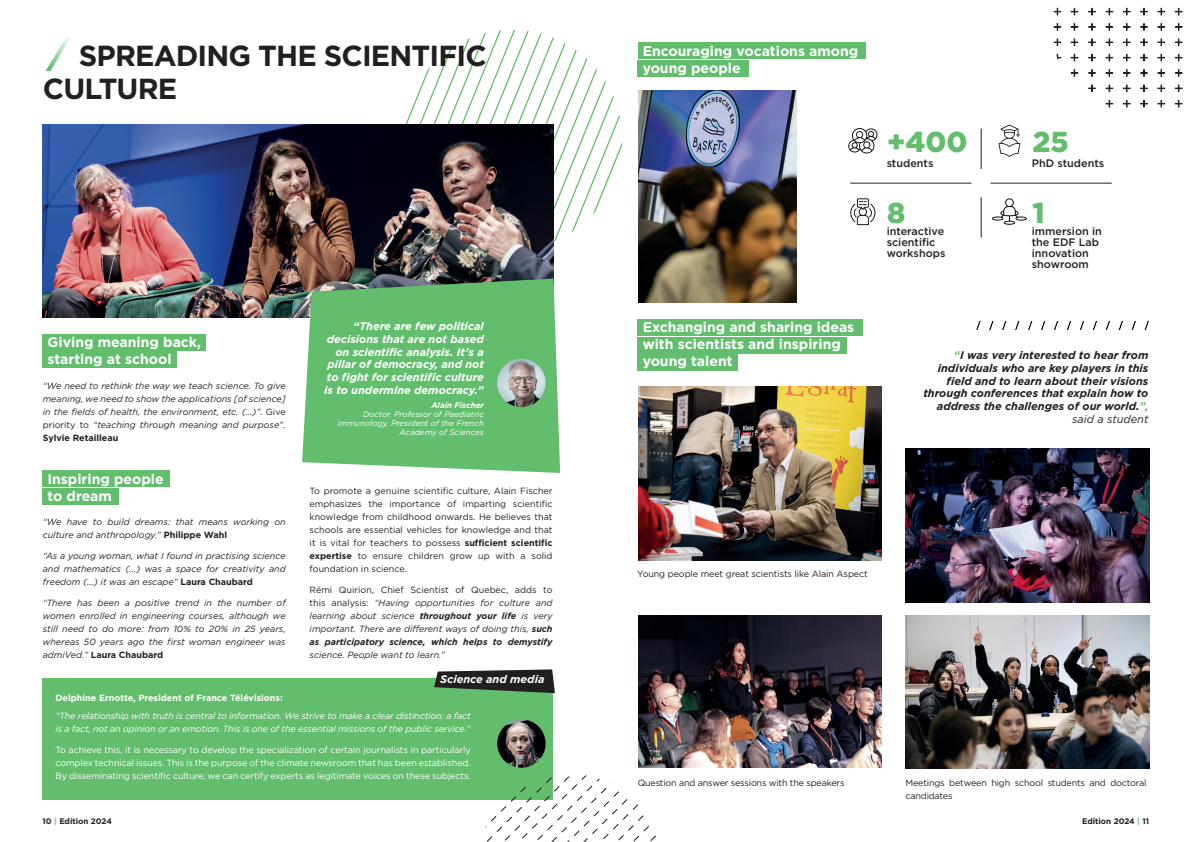
<style>
.page{position:relative;width:1191px;height:842px;background:#fff}
.page>*{position:absolute;margin:0;border:0;box-sizing:border-box;transform-origin:0 0}
.t1{font:700 29px/33px "Gotham";letter-spacing:-.03em;color:#231f20}
.t2{font:900 28.8px "Gotham";color:#62be6d}
.t3{font:700 14px/17px "Gotham";color:#fff}
.t4{font:italic 700 11px/12.6px "Gotham";color:#231f20;text-align:right}
.t5{font:italic 700 11px/12.6px "Gotham";color:#fff;text-align:right}
.t6{font:500 10.8px/10.8px "Gotham";color:#231f20}
.t7{font:italic 9px/13px "Gotham";color:#231f20;text-align:justify}
.t8{font:9px/13px "Gotham";letter-spacing:-.02em;color:#231f20;text-align:justify}
.t9{font:9px/13px "Gotham";letter-spacing:-.01em;color:#fff;text-align:justify}
.t10{font:italic 9px/13px "Gotham";letter-spacing:-.01em;color:#fff}
.t11{font:700 9px "Gotham";color:#fff}
.t12{font:italic 8px/9.2px "Gotham";color:#fff;text-align:right}
.t13{font:700 8px "Gotham";color:#231f20}
.t14{font:italic 700 8px "Gotham";color:#fff}
.s1{font-style:normal}
.s2{font-weight:700;font-style:normal}
.s3{font-weight:700}
.s4{color:#62be6d}
.s5{font-weight:400}
</style>
<div class="page">
<svg style="left:402px;top:30px;width:220px;height:220px"></svg>
<svg style="left:46px;top:37px;width:23px;height:34px"></svg>
<img style="left:43px;top:125px;width:510px;height:192px">
<img style="left:638px;top:90px;width:159px;height:213px">
<img style="left:638px;top:386px;width:244px;height:174px">
<img style="left:905px;top:449px;width:244px;height:153px">
<img style="left:905px;top:615px;width:244px;height:153px">
<img style="left:638px;top:615px;width:244px;height:153px">
<div style="left:43px;top:334px;width:163px;height:16px;background:#62be6d"></div>
<div style="left:43px;top:471px;width:127px;height:16px;background:#62be6d"></div>
<div style="left:43px;top:352px;width:134px;height:16px;background:#62be6d"></div>
<div style="left:43px;top:488px;width:76px;height:16px;background:#62be6d"></div>
<svg style="left:302px;top:279px;width:258px;height:194px;background:#6abd74"></svg>
<img style="left:497px;top:359px;width:48px;height:48px;border-radius:24px">
<div style="left:43px;top:677px;width:509px;height:122px;background:#62be6d"></div>
<img style="left:497px;top:719px;width:48px;height:49px;border-radius:24px">
<svg style="left:434px;top:669px;width:121px;height:24px"></svg>
<svg style="left:479px;top:774px;width:177px;height:68px"></svg>
<div style="left:637px;top:319px;width:226px;height:16px;background:#62be6d"></div>
<div style="left:637px;top:43px;width:228px;height:16px;background:#62be6d"></div>
<div style="left:637px;top:337px;width:210px;height:16px;background:#62be6d"></div>
<div style="left:637px;top:355px;width:101px;height:16px;background:#62be6d"></div>
<div style="left:637px;top:60px;width:112px;height:16px;background:#62be6d"></div>
<img style="left:977px;top:322px;width:171px;height:7px">
<hr style="left:850px;top:183px;width:121px;height:1px;background:#231f20">
<hr style="left:990px;top:183px;width:121px;height:1px;background:#231f20">
<svg style="left:850px;top:198px;width:26px;height:27px"></svg>
<svg style="left:848px;top:128px;width:29px;height:26px"></svg>
<svg style="left:992px;top:198px;width:35px;height:27px"></svg>
<svg style="left:998px;top:125px;width:22px;height:32px"></svg>
<hr style="left:981px;top:129px;width:1px;height:40px;background:#231f20">
<hr style="left:981px;top:197px;width:1px;height:41px;background:#231f20">
<svg style="left:1105px;top:100px;width:8px;height:7px"></svg>
<svg style="left:1123px;top:100px;width:7px;height:7px"></svg>
<svg style="left:1140px;top:100px;width:7px;height:7px"></svg>
<svg style="left:1157px;top:100px;width:7px;height:7px"></svg>
<svg style="left:1175px;top:100px;width:7px;height:7px"></svg>
<svg style="left:1105px;top:85px;width:8px;height:7px"></svg>
<svg style="left:1088px;top:85px;width:7px;height:7px"></svg>
<svg style="left:1123px;top:85px;width:7px;height:7px"></svg>
<svg style="left:1140px;top:85px;width:7px;height:7px"></svg>
<svg style="left:1157px;top:85px;width:7px;height:7px"></svg>
<svg style="left:1175px;top:85px;width:7px;height:7px"></svg>
<svg style="left:1105px;top:70px;width:8px;height:6px"></svg>
<svg style="left:1088px;top:70px;width:7px;height:6px"></svg>
<svg style="left:1070px;top:70px;width:8px;height:6px"></svg>
<svg style="left:1123px;top:70px;width:7px;height:6px"></svg>
<svg style="left:1140px;top:70px;width:7px;height:6px"></svg>
<svg style="left:1157px;top:70px;width:7px;height:6px"></svg>
<svg style="left:1175px;top:70px;width:7px;height:6px"></svg>
<svg style="left:1105px;top:54px;width:8px;height:7px"></svg>
<svg style="left:1088px;top:54px;width:7px;height:7px"></svg>
<svg style="left:1070px;top:54px;width:8px;height:7px"></svg>
<svg style="left:1056px;top:54px;width:5px;height:7px"></svg>
<svg style="left:1123px;top:54px;width:7px;height:7px"></svg>
<svg style="left:1140px;top:54px;width:7px;height:7px"></svg>
<svg style="left:1157px;top:54px;width:7px;height:7px"></svg>
<svg style="left:1175px;top:54px;width:7px;height:7px"></svg>
<svg style="left:1105px;top:39px;width:8px;height:7px"></svg>
<svg style="left:1088px;top:39px;width:7px;height:7px"></svg>
<svg style="left:1070px;top:39px;width:8px;height:7px"></svg>
<svg style="left:1053px;top:39px;width:8px;height:7px"></svg>
<svg style="left:1123px;top:39px;width:7px;height:7px"></svg>
<svg style="left:1140px;top:39px;width:7px;height:7px"></svg>
<svg style="left:1157px;top:39px;width:7px;height:7px"></svg>
<svg style="left:1175px;top:39px;width:7px;height:7px"></svg>
<svg style="left:1105px;top:24px;width:8px;height:6px"></svg>
<svg style="left:1088px;top:24px;width:7px;height:6px"></svg>
<svg style="left:1070px;top:24px;width:8px;height:6px"></svg>
<svg style="left:1053px;top:24px;width:8px;height:6px"></svg>
<svg style="left:1123px;top:24px;width:7px;height:6px"></svg>
<svg style="left:1140px;top:24px;width:7px;height:6px"></svg>
<svg style="left:1157px;top:24px;width:7px;height:6px"></svg>
<svg style="left:1175px;top:24px;width:7px;height:6px"></svg>
<svg style="left:1105px;top:8px;width:8px;height:7px"></svg>
<svg style="left:1088px;top:8px;width:7px;height:7px"></svg>
<svg style="left:1070px;top:8px;width:8px;height:7px"></svg>
<svg style="left:1053px;top:8px;width:8px;height:7px"></svg>
<svg style="left:1123px;top:8px;width:7px;height:7px"></svg>
<svg style="left:1140px;top:8px;width:7px;height:7px"></svg>
<svg style="left:1157px;top:8px;width:7px;height:7px"></svg>
<svg style="left:1175px;top:8px;width:7px;height:7px"></svg>
<h1 class="t1" style="left:43px;top:39px;width:445px;text-indent:36px">SPREADING THE SCIENTIFIC<br>CULTURE</h1>
<h3 class="t3" style="left:47px;top:333px;width:155px">Giving meaning back, starting at school</h3>
<p class="t7" style="left:43px;top:379px;width:244px">“We need to rethink the way we teach science. To give meaning, we need to show the applications [of science] in the fields of health, the environment, etc. (...)”. <span class="s1">Give priority to</span> “teaching through meaning and purpose”.<br><span class="s2">Sylvie Retailleau</span></p>
<h3 class="t3" style="left:47px;top:470px;width:118px">Inspiring people to dream</h3>
<p class="t7" style="left:43px;top:515px;width:244px">“We have to build dreams: that means working on culture and anthropology.” <span class="s2">Philippe Wahl</span></p>
<p class="t7" style="left:43px;top:549px;width:244px">“As a young woman, what I found in practising science and mathematics (...) was a space for creativity and freedom (...) it was an escape” <span class="s2">Laura Chaubard</span></p>
<p class="t7" style="left:43px;top:596px;width:244px">“There has been a positive trend in the number of women enrolled in engineering courses, although we still need to do more: from 10% to 20% in 25 years, whereas 50 years ago the first woman engineer was admiVed.” <span class="s2">Laura Chaubard</span></p>
<p class="t11" style="left:55px;top:692px;width:229px">Delphine Ernotte, President of France Télévisions:</p>
<p class="t5" style="left:324px;top:320px;width:161px">“There are few political decisions that are not based on scientific analysis. It’s a pillar of democracy, and not to fight for scientific culture is to undermine democracy.”</p>
<p class="t14" style="left:431px;top:400px;width:54px">Alain Fischer</p>
<p class="t12" style="left:338px;top:409px;width:148px">Doctor, Professor of Paediatric<br>Immunology, President of the French<br>Academy of Sciences</p>
<p class="t8" style="left:310px;top:484px;width:244px">To promote a genuine scientific culture, Alain Fischer emphasizes the importance of imparting scientific knowledge from childhood onwards. He believes that schools are essential vehicles for knowledge and that it is vital for teachers to possess <span class="s3">sufficient scientific expertise</span> to ensure children grow up with a solid foundation in science.</p>
<p class="t7" style="left:310px;top:583px;width:244px"><span class="s1">Rémi Quirion, Chief Scientist of Quebec, adds to this analysis:</span> “Having opportunities for culture and learning about science <span class="s3">throughout your life</span> is very important. There are different ways of doing this, <span class="s3">such as participatory science, which helps to demystify </span>science. People want to learn.<span class="s1">”</span></p>
<p class="t5" style="left:440px;top:673px;width:106px">Science and media</p>
<p class="t10" style="left:55px;top:709px;width:417px">“The relationship with truth is central to information. We strive to make a clear distinction: a fact is a fact, not an opinion or an emotion. This is one of the essential missions of the public service.”</p>
<p class="t9" style="left:55px;top:743px;width:417px">To achieve this, it is necessary to develop the specialization of certain journalists in particularly complex technical issues. This is the purpose of the climate newsroom that has been established.<br>By disseminating scientific culture, we can certify experts as legitimate voices on these subjects.</p>
<h3 class="t3" style="left:642px;top:42px;width:217px">Encouraging vocations among young people</h3>
<h3 class="t3" style="left:642px;top:319px;width:213px">Exchanging and sharing ideas with scientists and inspiring young talent</h3>
<h2 class="t2" style="left:887px;top:122px;width:82px">+400</h2>
<h2 class="t2" style="left:1032px;top:122px;width:38px">25</h2>
<p class="t6" style="left:886px;top:158px;width:48px">students</p>
<p class="t6" style="left:1031px;top:158px;width:74px">PhD students</p>
<h2 class="t2" style="left:887px;top:193px;width:20px">8</h2>
<h2 class="t2" style="left:1032px;top:193px;width:14px">1</h2>
<p class="t6" style="left:886px;top:226px;width:60px">interactive scientific workshops</p>
<p class="t6" style="left:1031px;top:226px;width:72px">immersion in the EDF Lab innovation showroom</p>
<p class="t4" style="left:923px;top:349px;width:227px"><span class="s4">“</span>I was very interested to hear from individuals who are key players in this field and to learn about their visions through conferences that explain how to address the challenges of our world.<span class="s4">”</span><span class="s5">, said a student</span></p>
<p class="t8" style="left:637px;top:567px;width:232px">Young people meet great scientists like Alain Aspect</p>
<p class="t8" style="left:637px;top:776px;width:208px">Question and answer sessions with the speakers</p>
<p class="t8" style="left:905px;top:776px;width:242px">Meetings between high school students and doctoral candidates</p>
<p class="t13" style="left:43px;top:816px;width:71px">10 <span class="s4">|</span> Edition 2024</p>
<p class="t13" style="left:1082px;top:816px;width:68px">Edition 2024 <span class="s4">|</span> 11</p>
</div>
